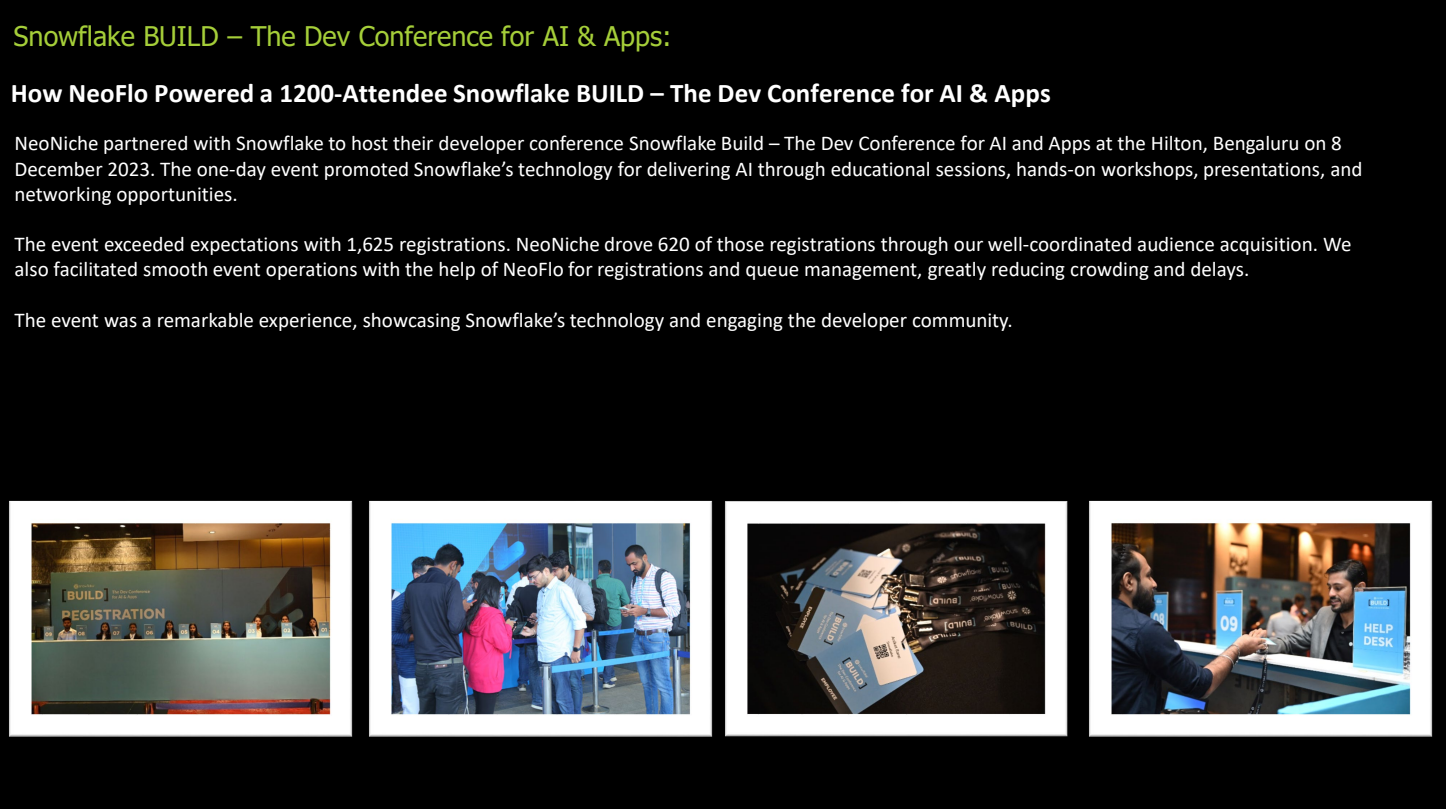
<style>
.page{position:relative;width:1446px;height:809px;background:#000}
.page>*{position:absolute;margin:0;border:0;box-sizing:border-box;transform-origin:0 0}
.t1{font:700 27px "Calibri";color:#fff}
.t2{font:27px "Tahoma";color:#a5ce39}
.t3{font:21px/25.2px "Calibri";color:#fff}
</style>
<div class="page">
<img style="left:725px;top:501px;width:343px;height:236px">
<img style="left:369px;top:500px;width:344px;height:237px">
<img style="left:1089px;top:500px;width:344px;height:237px">
<img style="left:9px;top:500px;width:344px;height:237px">
<p class="t2" style="left:13px;top:18px;width:660px">Snowflake BUILD – The Dev Conference for AI &amp; Apps:</p>
<p class="t1" style="left:11px;top:74px;width:1041px">How NeoFlo Powered a 1200-Attendee Snowflake BUILD – The Dev Conference for AI &amp; Apps</p>
<p class="t3" style="left:15px;top:130px;width:1349px">NeoNiche partnered with Snowflake to host their developer conference Snowflake Build – The Dev Conference for AI and Apps at the Hilton, Bengaluru on 8<br>December 2023. The one-day event promoted Snowflake’s technology for delivering AI through educational sessions, hands-on workshops, presentations, and networking opportunities.</p>
<p class="t3" style="left:15px;top:231px;width:1338px">The event exceeded expectations with 1,625 registrations. NeoNiche drove 620 of those registrations through our well-coordinated audience acquisition. We also facilitated smooth event operations with the help of NeoFlo for registrations and queue management, greatly reducing crowding and delays.</p>
<p class="t3" style="left:15px;top:307px;width:1000px">The event was a remarkable experience, showcasing Snowflake’s technology and engaging the developer community.</p>
</div>
